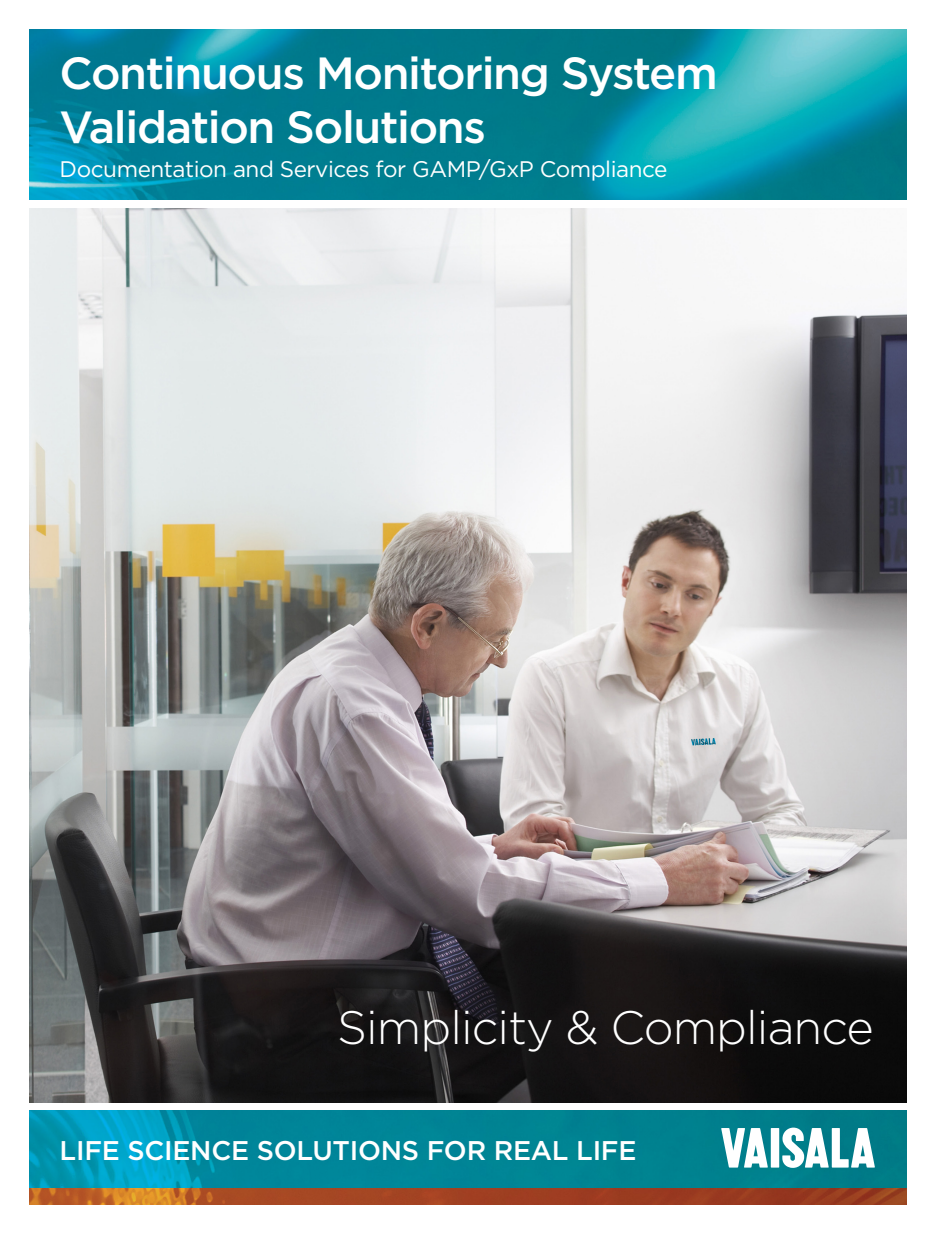
<style>
.page{position:relative;width:936px;height:1234px;background:#fff}
.page>*{position:absolute;margin:0;border:0;box-sizing:border-box;transform-origin:0 0}
.t1{font:300 46.8px "Gotham";letter-spacing:-.02em;color:#fff}
.t2{font:500 45px/54px "Gotham";letter-spacing:-.03em;color:#fff}
.t3{font:500 27px "Gotham";letter-spacing:-.01em;color:#fff}
.t4{font:22.5px "Gotham";letter-spacing:-.02em;color:#fff}
</style>
<div class="page">
<img style="left:30px;top:1110px;width:876px;height:93px">
<svg style="left:721px;top:1127px;width:46px;height:40px"></svg>
<div style="left:770px;top:1127px;width:9px;height:40px;background:#fff"></div>
<svg style="left:782px;top:1127px;width:92px;height:40px"></svg>
<img style="left:30px;top:30px;width:876px;height:170px">
<img style="left:30px;top:208px;width:876px;height:893px">
<p class="t2" style="left:60px;top:45px;width:659px">Continuous Monitoring System<br>Validation Solutions</p>
<p class="t4" style="left:60px;top:155px;width:609px">Documentation and Services for GAMP/GxP Compliance</p>
<p class="t1" style="left:337px;top:997px;width:538px">Simplicity &amp; Compliance</p>
<p class="t3" style="left:60px;top:1132px;width:578px">LIFE SCIENCE SOLUTIONS FOR REAL LIFE</p>
</div>
